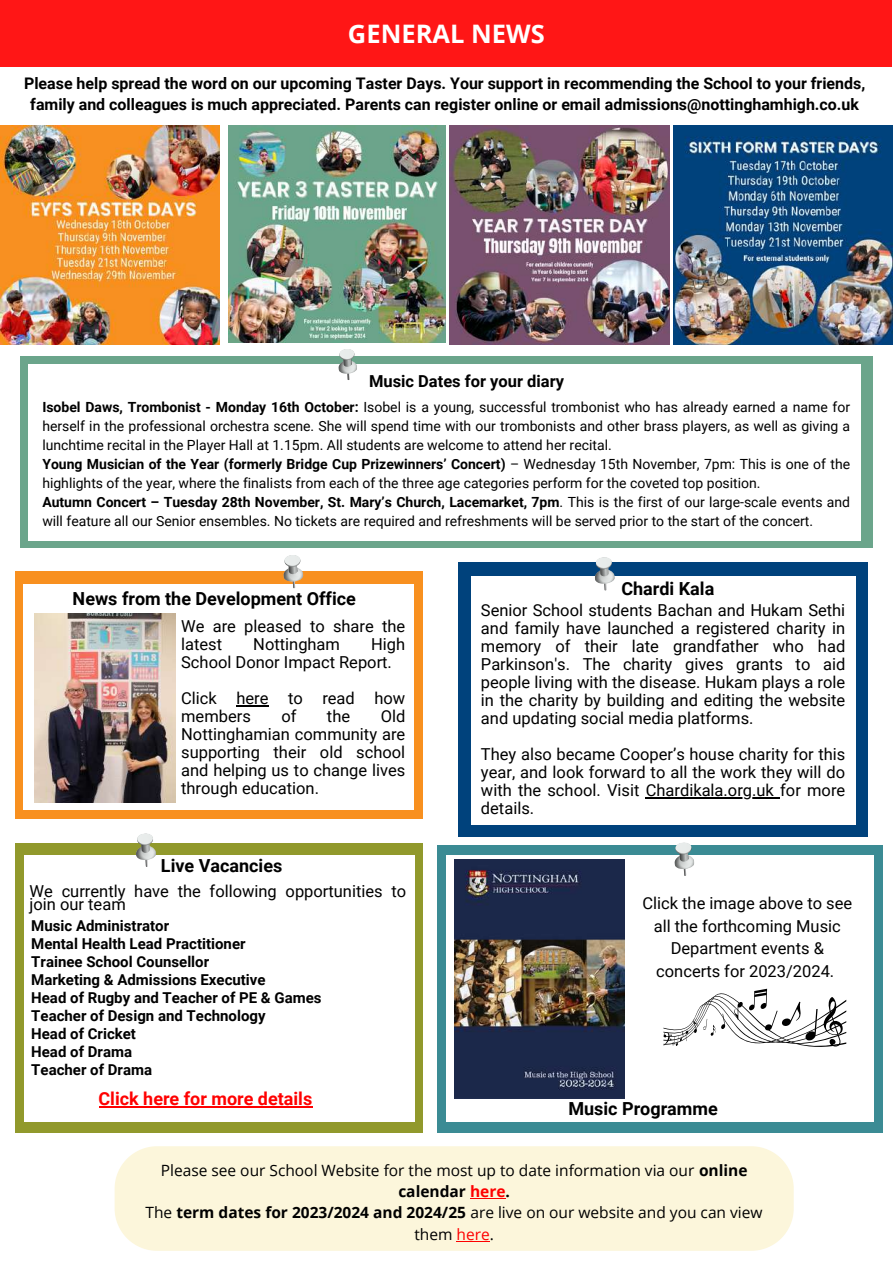
<style>
.page{position:relative;width:893px;height:1264px;background:#fff}
.page>*{position:absolute;margin:0;border:0;box-sizing:border-box;transform-origin:0 0}
.t1{font:700 25.5px "Open Sans";color:#fff}
.t2{font:700 18px "Roboto";color:#000}
.t3{font:700 18px "Roboto";color:#f00}
.t4{font:16.5px/18px "Roboto";color:#000}
.t5{font:700 16.5px "Roboto";color:#000}
.t6{font:700 15.9px/21.3px "Roboto";color:#000;text-align:center}
.t7{font:15.45px/21.3px "Open Sans";color:#000;text-align:center}
.t8{font:700 15px/18px "Roboto";color:#000}
.t9{font:13.95px/19px "Roboto";color:#000}
.s1{font-weight:700}
.s2{font-weight:700;color:#fe0000}
.s3{color:#fe0000}
</style>
<div class="page">
<div style="left:0;top:0;width:891px;height:67px;background:#ff1616"></div>
<img style="left:228px;top:126px;width:217px;height:216px">
<img style="left:449px;top:126px;width:220px;height:219px">
<img style="left:0;top:125px;width:220px;height:220px">
<img style="left:673px;top:126px;width:219px;height:219px">
<div style="left:15px;top:843px;width:407px;height:289px;background:#91992c"></div>
<div style="left:24px;top:855px;width:391px;height:266px;background:#fff"></div>
<svg style="left:136px;top:833px;width:20px;height:34px"></svg>
<div style="left:437px;top:844px;width:445px;height:288px;background:#3b8b94"></div>
<div style="left:446px;top:855px;width:428px;height:266px;background:#fff"></div>
<img style="left:454px;top:859px;width:170px;height:239px">
<svg style="left:663px;top:988px;width:183px;height:59px"></svg>
<div style="left:115px;top:1146px;width:678px;height:104px;background:#fcf6db"></div>
<hr style="left:98px;top:1106px;width:214px;height:1px;background:#f00">
<hr style="left:470px;top:1197px;width:35px;height:1px;background:#fe0000">
<hr style="left:456px;top:1240px;width:34px;height:1px;background:#fe0000">
<div style="left:15px;top:571px;width:407px;height:248px;background:#f8901f"></div>
<div style="left:24px;top:584px;width:390px;height:226px;background:#fff"></div>
<img style="left:34px;top:613px;width:142px;height:189px">
<hr style="left:236px;top:705px;width:32px;height:1px;background:#000">
<div style="left:458px;top:562px;width:409px;height:274px;background:#00427c"></div>
<div style="left:471px;top:575px;width:384px;height:249px;background:#fff"></div>
<svg style="left:593px;top:557px;width:22px;height:34px"></svg>
<svg style="left:673px;top:842px;width:22px;height:34px"></svg>
<hr style="left:645px;top:797px;width:135px;height:1px;background:#000">
<div style="left:20px;top:356px;width:852px;height:191px;background:#6ba58b"></div>
<svg style="left:283px;top:555px;width:21px;height:33px"></svg>
<div style="left:28px;top:364px;width:832px;height:176px;background:#fff"></div>
<svg style="left:338px;top:349px;width:19px;height:31px"></svg>
<h1 class="t1" style="left:348px;top:16px;width:198px">GENERAL NEWS</h1>
<p class="t6" style="left:24px;top:73px;width:842px">Please help spread the word on our upcoming Taster Days. Your support in recommending the School to your friends, family and colleagues is much appreciated. Parents can register online or email admissions@nottinghamhigh.co.uk</p>
<p class="t5" style="left:369px;top:371px;width:196px">Music Dates for your diary</p>
<p class="t9" style="left:42px;top:397px;width:809px"><span class="s1">Isobel Daws, Trombonist - Monday 16th October:</span> Isobel is a young, successful trombonist who has already earned a name for herself in the professional orchestra scene. She will spend time with our trombonists and other brass players, as well as giving a lunchtime recital in the Player Hall at 1.15pm. All students are welcome to attend her recital.<br><span class="s1">Young Musician of the Year (formerly Bridge Cup Prizewinners’ Concert)</span> – Wednesday 15th November, 7pm: This is one of the highlights of the year, where the finalists from each of the three age categories perform for the coveted top position.<br><span class="s1">Autumn Concert – Tuesday 28th November, St. Mary’s Church, Lacemarket, 7pm</span>. This is the first of our large-scale events and will feature all our Senior ensembles. No tickets are required and refreshments will be served prior to the start of the concert.</p>
<p class="t2" style="left:73px;top:588px;width:285px">News from the Development Office</p>
<p class="t4" style="left:181px;top:617px;width:225px">We are pleased to share the latest</p>
<p class="t4" style="left:181px;top:635px;width:225px;text-indent:190px">High<br>School Donor Impact Report.</p>
<p class="t4" style="left:181px;top:689px;width:225px">Click here to read how members</p>
<p class="t4" style="left:253px;top:635px;width:88px">Nottingham</p>
<p class="t4" style="left:281px;top:707px;width:17px">of</p>
<p class="t4" style="left:327px;top:707px;width:25px">the</p>
<p class="t4" style="left:181px;top:707px;width:225px;text-align:justify;text-indent:199px">Old Nottinghamian community are supporting their old school and helping us to change lives through education.</p>
<p class="t2" style="left:161px;top:855px;width:123px">Live Vacancies</p>
<p class="t4" style="left:30px;top:884px;width:378px;line-height:13.5px">We currently have the following opportunities to join our team</p>
<p class="t8" style="left:31px;top:916px;width:292px">Music Administrator<br>Mental Health Lead Practitioner<br>Trainee School Counsellor<br>Marketing &amp; Admissions Executive<br>Head of Rugby and Teacher of PE &amp; Games<br>Teacher of Design and Technology<br>Head of Cricket<br>Head of Drama<br>Teacher of Drama</p>
<p class="t3" style="left:98px;top:1088px;width:215px">Click here for more details</p>
<p class="t2" style="left:621px;top:578px;width:94px">Chardi Kala</p>
<p class="t4" style="left:481px;top:601px;width:366px;text-align:justify">Senior School students Bachan and Hukam Sethi and family have launched a registered charity in memory of their late grandfather who had Parkinson's. The charity gives grants to aid people living with the disease. Hukam plays a role in the charity by building and editing the website and updating social media platforms.</p>
<p class="t4" style="left:481px;top:745px;width:366px;text-align:justify">They also became Cooper’s house charity for this year, and look forward to all the work they will do with the school. Visit Chardikala.org.uk for more details.</p>
<p class="t4" style="left:642px;top:892px;width:211px;line-height:22.5px;text-align:center">Click the image above to see all the forthcoming Music<br>Department events &amp; concerts for 2023/2024.</p>
<p class="t2" style="left:568px;top:1098px;width:151px">Music Programme</p>
<p class="t7" style="left:145px;top:1158px;width:618px">Please see our School Website for the most up to date information via our <span class="s1">online calendar</span> <span class="s2">here</span><span class="s1">.<br></span>The <span class="s1">term dates for 2023/2024 and 2024/25</span> are live on our website and you can view them <span class="s3">here</span>.</p>
</div>
